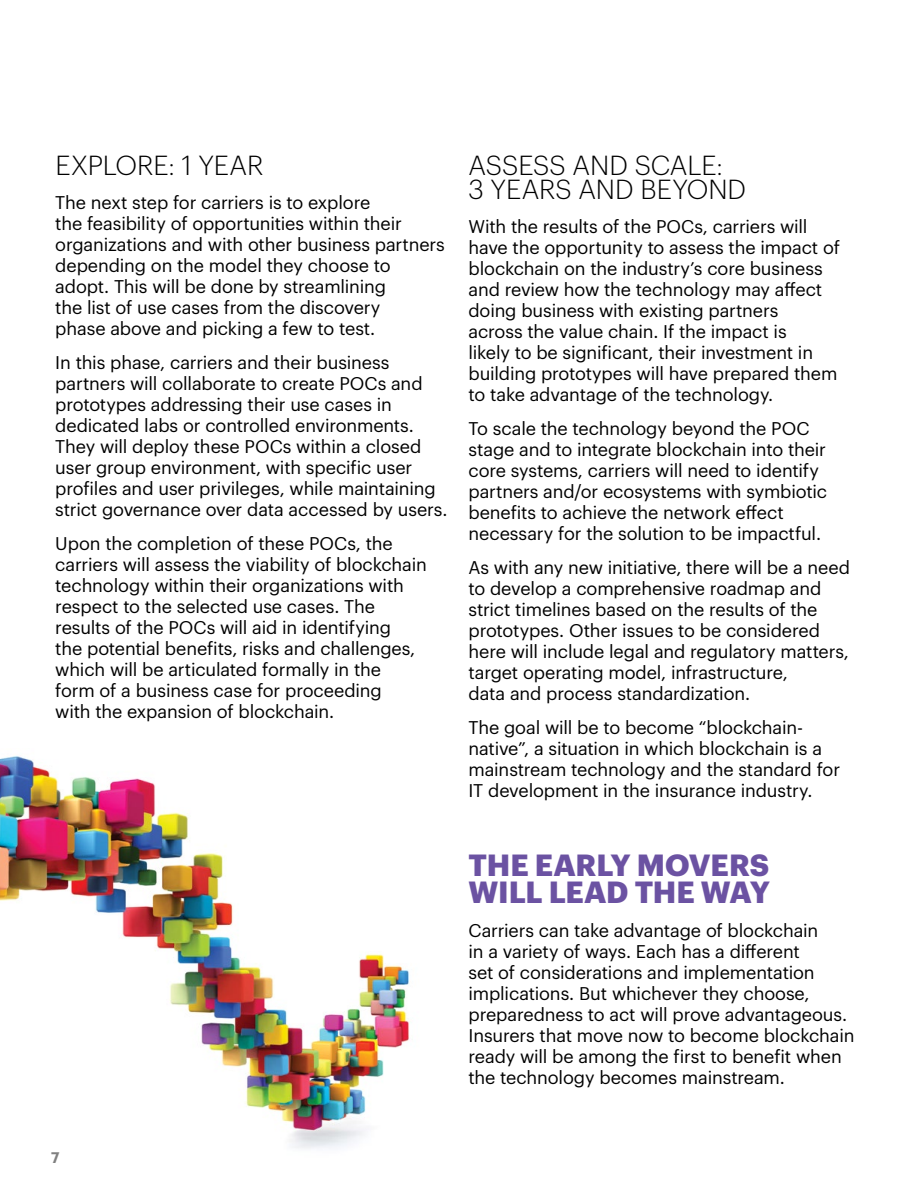
<style>
.page{position:relative;width:919px;height:1191px;background:#fff}
.page>*{position:absolute;margin:0;border:0;box-sizing:border-box;transform-origin:0 0}
.t1{font:700 30px/27px "Graphik";letter-spacing:-.01em;color:#6b52a2}
.t2{font:300 27px/24px "Graphik";letter-spacing:-.005em;color:#000}
.t3{font:18px/21px "Graphik";letter-spacing:-.005em;color:#000}
.t4{font:600 15px "Graphik";color:#808080}
</style>
<div class="page">
<img style="left:0;top:756px;width:410px;height:393px">
<h2 class="t2" style="left:55px;top:151px;width:209px">EXPLORE: 1 YEAR</h2>
<p class="t3" style="left:55px;top:190px;width:391px">The next step for carriers is to explore<br>the feasibility of opportunities within their organizations and with other business partners depending on the model they choose to adopt. This will be done by streamlining<br>the list of use cases from the discovery<br>phase above and picking a few to test.</p>
<p class="t3" style="left:55px;top:350px;width:393px">In this phase, carriers and their business partners will collaborate to create POCs and prototypes addressing their use cases in dedicated labs or controlled environments.<br>They will deploy these POCs within a closed user group environment, with specific user profiles and user privileges, while maintaining strict governance over data accessed by users.</p>
<p class="t3" style="left:55px;top:531px;width:373px">Upon the completion of these POCs, the carriers will assess the viability of blockchain technology within their organizations with respect to the selected use cases. The results of the POCs will aid in identifying<br>the potential benefits, risks and challenges, which will be articulated formally in the<br>form of a business case for proceeding<br>with the expansion of blockchain.</p>
<h2 class="t2" style="left:468px;top:151px;width:279px">ASSESS AND SCALE:<br>3 YEARS AND BEYOND</h2>
<p class="t3" style="left:468px;top:214px;width:373px">With the results of the POCs, carriers will have the opportunity to assess the impact of blockchain on the industry’s core business and review how the technology may affect doing business with existing partners<br>across the value chain. If the impact is<br>likely to be significant, their investment in building prototypes will have prepared them to take advantage of the technology.</p>
<p class="t3" style="left:468px;top:416px;width:360px">To scale the technology beyond the POC stage and to integrate blockchain into their core systems, carriers will need to identify partners and/or ecosystems with symbiotic benefits to achieve the network effect necessary for the solution to be impactful.</p>
<p class="t3" style="left:468px;top:555px;width:383px">As with any new initiative, there will be a need to develop a comprehensive roadmap and strict timelines based on the results of the prototypes. Other issues to be considered here will include legal and regulatory matters, target operating model, infrastructure,<br>data and process standardization.</p>
<p class="t3" style="left:468px;top:715px;width:373px">The goal will be to become “blockchain&shy;native”, a situation in which blockchain is a mainstream technology and the standard for IT development in the insurance industry.</p>
<h1 class="t1" style="left:468px;top:849px;width:303px">THE EARLY MOVERS<br>WILL LEAD THE WAY</h1>
<p class="t3" style="left:468px;top:918px;width:387px">Carriers can take advantage of blockchain<br>in a variety of ways. Each has a different<br>set of considerations and implementation implications. But whichever they choose, preparedness to act will prove advantageous.<br>Insurers that move now to become blockchain ready will be among the first to benefit when the technology becomes mainstream.</p>
<p class="t4" style="left:51px;top:1146px;width:10px">7</p>
</div>
